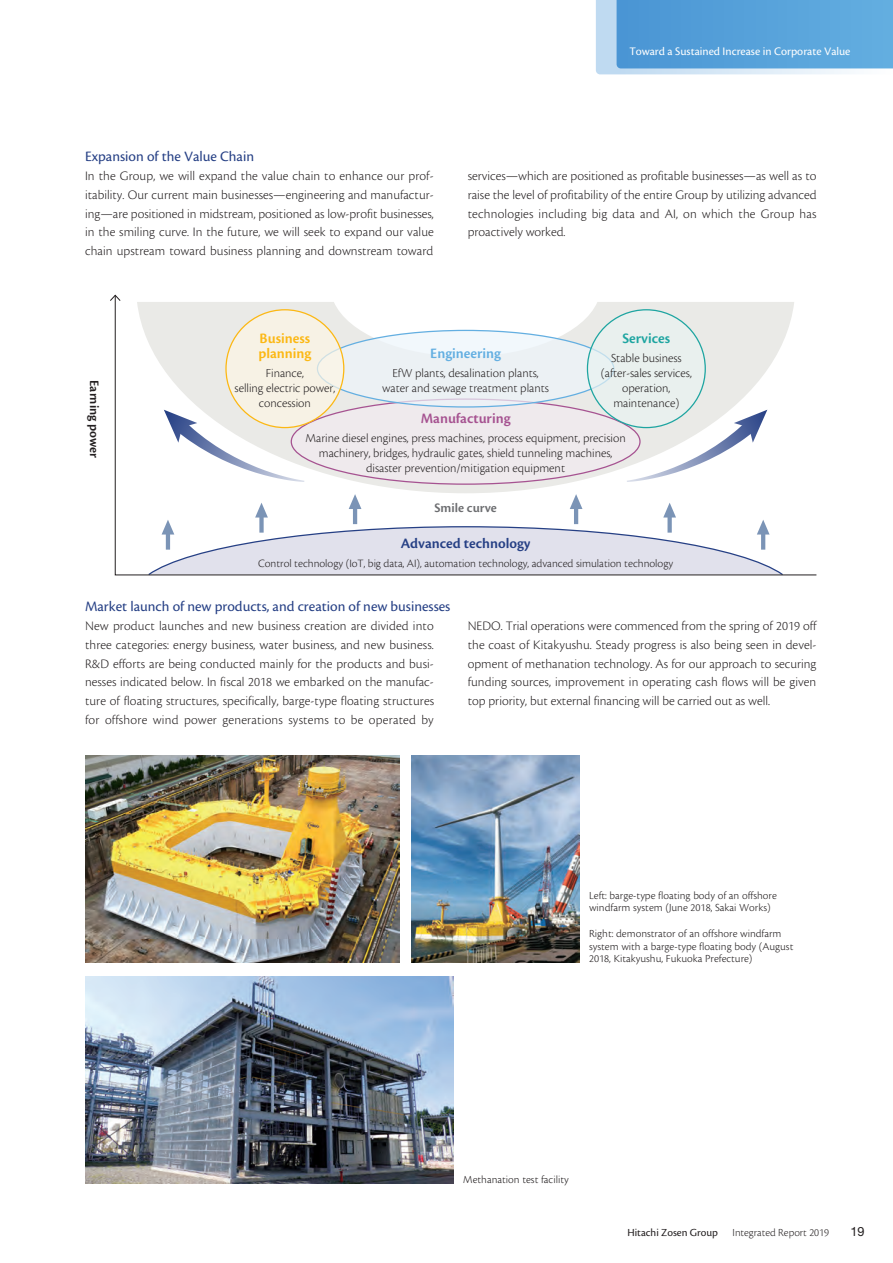
<style>
.page{position:relative;width:893px;height:1263px;background:#fff}
.page>*{position:absolute;margin:0;border:0;box-sizing:border-box;transform-origin:0 0}
.e_本文{font:15px "Cronos Pro";color:#264085}
.t1{font:600 15px "Cronos Pro";color:#264085}
.t2{font:600 15px/15px "Cronos Pro";color:#fcb814}
.t3{font:600 15px "Cronos Pro";color:#a65391}
.t4{font:600 15px "Cronos Pro";color:#64afe1}
.t5{font:600 15px "Cronos Pro";color:#1ea5a1}
.e_本文-2{font:300 13.5px/18.8px "Cronos Pro";letter-spacing:.005em;color:#231f20;text-align:justify}
.t6{font:600 13.5px "Cronos Pro";color:#231f20}
.t7{font:600 13.5px "Cronos Pro";color:#6c6d70}
.t8{font:300 12.75px/15px "Cronos Pro";color:#231f20;text-align:center}
.t9{font:12.75px "Helvetica Neue LT Std";color:#231f20}
.t10{font:12px "Cronos Pro";color:#fff}
.t11{font:300 11.7px "Cronos Pro";color:#231f20}
.e_キャプション{font:11.25px/12.8px "Cronos Pro Lt Capt";color:#231f20}
.t12{font:300 11.25px "Cronos Pro";color:#231f20}
.t13{font:11.25px "Cronos Pro";color:#231f20}
</style>
<div class="page">
<svg style="left:114px;top:302px;width:703px;height:274px"></svg>
<svg style="left:110px;top:294px;width:11px;height:8px"></svg>
<div style="left:226px;top:310px;width:118px;height:118px;background:#f7f2e5;border-radius:50%"></div>
<svg style="left:147px;top:494px;width:637px;height:82px"></svg>
<svg style="left:627px;top:410px;width:140px;height:72px"></svg>
<svg style="left:164px;top:410px;width:140px;height:72px"></svg>
<img style="left:85px;top:756px;width:315px;height:206px">
<img style="left:85px;top:977px;width:368px;height:206px">
<img style="left:412px;top:756px;width:167px;height:206px">
<svg style="left:596px;top:0;width:297px;height:74px;background:#67aadd"></svg>
<p class="e_本文" style="left:85px;top:148px;width:171px">Expansion of the Value Chain</p>
<p class="t10" style="left:629px;top:45px;width:223px">Toward a Sustained Increase in Corporate Value</p>
<p class="e_本文-2" style="left:85px;top:166px;width:350px">In the Group, we will expand the value chain to enhance our prof&shy;itability. Our current main businesses—engineering and manufactur&shy;ing—are positioned in midstream, positioned as low-profit businesses, in the smiling curve. In the future, we will seek to expand our value chain upstream toward business planning and downstream toward</p>
<p class="e_本文-2" style="left:468px;top:166px;width:350px">services—which are positioned as profitable businesses—as well as to raise the level of profitability of the entire Group by utilizing advanced technologies including big data and AI, on which the Group has proactively worked.</p>
<p class="t6" style="left:102px;top:380px;width:79px;rotate:90deg">Earning power</p>
<p class="t2" style="left:258px;top:331px;width:54px">Business planning</p>
<p class="t8" style="left:266px;top:365px;width:40px">Finance,</p>
<p class="t8" style="left:235px;top:380px;width:102px">selling electric power, concession</p>
<p class="t4" style="left:430px;top:344px;width:72px">Engineering</p>
<p class="t8" style="left:382px;top:365px;width:168px">EfW plants, desalination plants, water and sewage treatment plants</p>
<p class="t5" style="left:622px;top:329px;width:49px">Services</p>
<p class="t8" style="left:611px;top:350px;width:72px">Stable business</p>
<p class="t8" style="left:601px;top:365px;width:92px">(after-sales services, operation, maintenance)</p>
<p class="t3" style="left:421px;top:410px;width:91px">Manufacturing</p>
<p class="t8" style="left:306px;top:431px;width:322px">Marine diesel engines, press machines, process equipment, precision machinery, bridges, hydraulic gates, shield tunneling machines, disaster prevention/mitigation equipment</p>
<p class="t7" style="left:434px;top:500px;width:64px">Smile curve</p>
<p class="t1" style="left:401px;top:534px;width:131px">Advanced technology</p>
<p class="t11" style="left:258px;top:556px;width:417px">Control technology (IoT, big data, AI), automation technology, advanced simulation technology</p>
<p class="e_本文" style="left:85px;top:598px;width:367px">Market launch of new products, and creation of new businesses</p>
<p class="e_本文-2" style="left:85px;top:616px;width:351px">New product launches and new business creation are divided into three categories: energy business, water business, and new business.<br>R&amp;D efforts are being conducted mainly for the products and busi&shy;nesses indicated below. In fiscal 2018 we embarked on the manufac&shy;ture of floating structures, specifically, barge-type floating structures for offshore wind power generations systems to be operated by</p>
<p class="e_本文-2" style="left:468px;top:616px;width:350px">NEDO. Trial operations were commenced from the spring of 2019 off the coast of Kitakyushu. Steady progress is also being seen in devel&shy;opment of methanation technology. As for our approach to securing funding sources, improvement in operating cash flows will be given top priority, but external financing will be carried out as well.</p>
<p class="e_キャプション" style="left:589px;top:889px;width:189px">Left: barge-type floating body of an offshore windfarm system (June 2018, Sakai Works)</p>
<p class="e_キャプション" style="left:589px;top:927px;width:206px">Right: demonstrator of an offshore windfarm system with a barge-type floating body (August<br>2018, Kitakyushu, Fukuoka Prefecture)</p>
<p class="e_キャプション" style="left:463px;top:1173px;width:107px">Methanation test facility</p>
<p class="t13" style="left:627px;top:1226px;width:92px">Hitachi Zosen Group</p>
<p class="t12" style="left:733px;top:1226px;width:98px">Integrated Report 2019</p>
<p class="t9" style="left:850px;top:1224px;width:16px">19</p>
</div>
